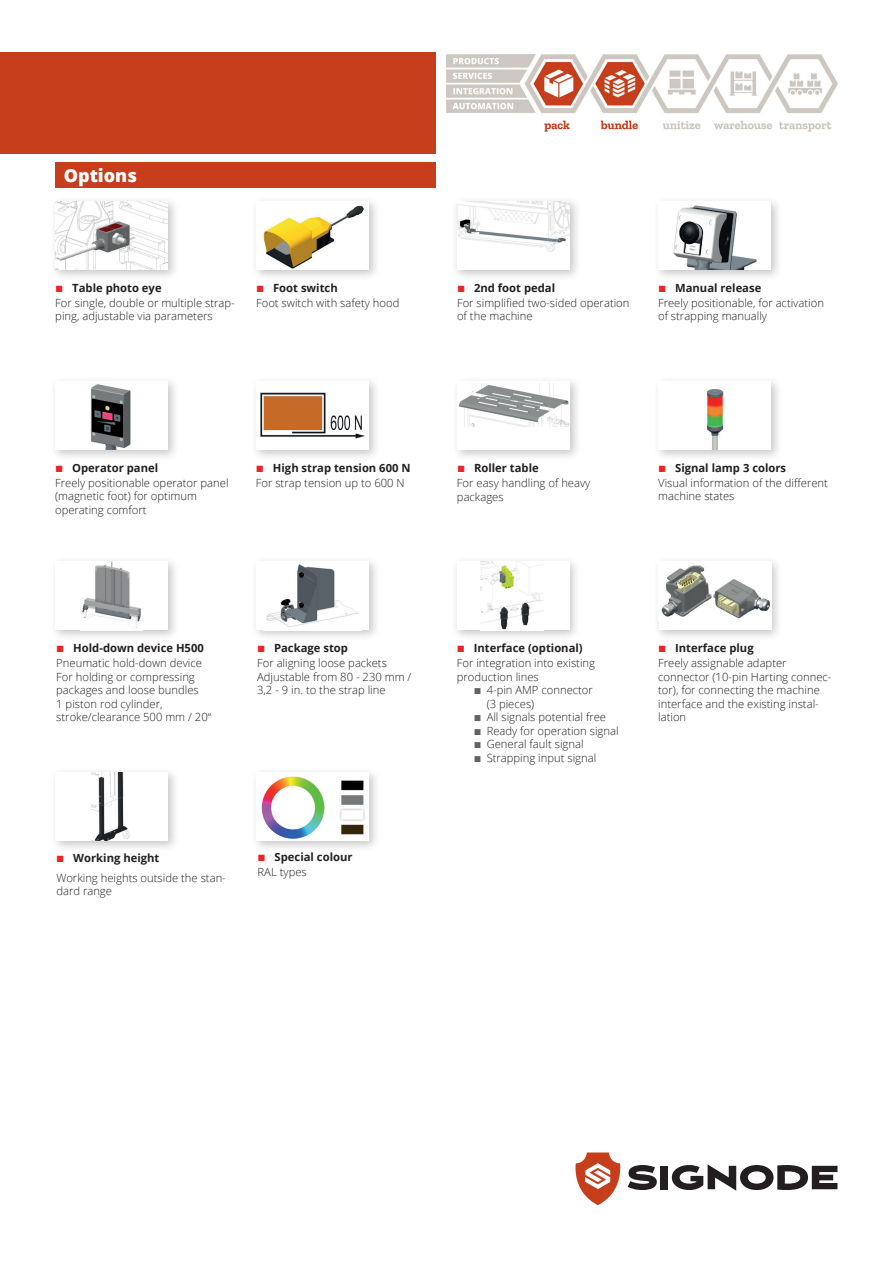
<style>
.page{position:relative;width:893px;height:1263px;background:#fff}
.page>*{position:absolute;margin:0;border:0;box-sizing:border-box;transform-origin:0 0}
.t1{font:800 18px "Open Sans";color:#fff}
.t2{font:300 11.25px/13.5px "Open Sans";color:#231f20}
.t3{font:700 11.25px "Open Sans";color:#231f20}
.s1{font-family:"Arial";font-weight:400;font-size:13.5px;color:#ee2325}
.s2{font-family:"Arial";font-weight:400;font-size:12.75px;color:#636366}
</style>
<div class="page">
<div style="left:653px;top:376px;width:129px;height:86px;background:#231f20;opacity:.25"></div>
<div style="left:658px;top:381px;width:113px;height:69px;background:#fff"></div>
<img style="left:706px;top:389px;width:18px;height:61px">
<div style="left:50px;top:556px;width:129px;height:86px;background:#231f20;opacity:.25"></div>
<div style="left:55px;top:562px;width:113px;height:68px;background:#fff"></div>
<img style="left:81px;top:562px;width:60px;height:66px">
<div style="left:50px;top:767px;width:129px;height:86px;background:#231f20;opacity:.25"></div>
<div style="left:55px;top:772px;width:113px;height:69px;background:#fff"></div>
<img style="left:92px;top:772px;width:38px;height:69px">
<div style="left:452px;top:556px;width:129px;height:86px;background:#231f20;opacity:.25"></div>
<div style="left:457px;top:562px;width:112px;height:68px;background:#fff"></div>
<img style="left:480px;top:562px;width:64px;height:68px">
<div style="left:653px;top:556px;width:130px;height:86px;background:#231f20;opacity:.25"></div>
<div style="left:659px;top:562px;width:112px;height:68px;background:#fff"></div>
<img style="left:661px;top:565px;width:110px;height:54px">
<div style="left:251px;top:196px;width:129px;height:86px;background:#231f20;opacity:.25"></div>
<div style="left:256px;top:201px;width:113px;height:69px;background:#fff"></div>
<img style="left:263px;top:205px;width:101px;height:64px">
<div style="left:653px;top:196px;width:129px;height:86px;background:#231f20;opacity:.25"></div>
<div style="left:658px;top:201px;width:113px;height:69px;background:#fff"></div>
<img style="left:673px;top:205px;width:84px;height:65px">
<div style="left:452px;top:196px;width:129px;height:86px;background:#231f20;opacity:.25"></div>
<div style="left:457px;top:201px;width:113px;height:69px;background:#fff"></div>
<img style="left:457px;top:201px;width:113px;height:51px">
<div style="left:251px;top:376px;width:130px;height:86px;background:#231f20;opacity:.25"></div>
<div style="left:256px;top:381px;width:113px;height:69px;background:#fff"></div>
<img style="left:260px;top:392px;width:105px;height:47px">
<div style="left:452px;top:376px;width:129px;height:86px;background:#231f20;opacity:.25"></div>
<div style="left:457px;top:381px;width:113px;height:69px;background:#fff"></div>
<img style="left:458px;top:383px;width:112px;height:44px">
<div style="left:251px;top:556px;width:130px;height:86px;background:#231f20;opacity:.25"></div>
<div style="left:256px;top:562px;width:113px;height:68px;background:#fff"></div>
<img style="left:266px;top:564px;width:93px;height:63px">
<div style="left:50px;top:196px;width:129px;height:86px;background:#231f20;opacity:.25"></div>
<img style="left:55px;top:201px;width:113px;height:69px">
<div style="left:50px;top:376px;width:130px;height:86px;background:#231f20;opacity:.25"></div>
<div style="left:55px;top:381px;width:113px;height:69px;background:#fff"></div>
<img style="left:90px;top:384px;width:41px;height:66px">
<div style="left:251px;top:767px;width:130px;height:86px;background:#231f20;opacity:.25"></div>
<img style="left:256px;top:772px;width:113px;height:69px">
<svg style="left:575px;top:1152px;width:45px;height:53px"></svg>
<svg style="left:628px;top:1165px;width:29px;height:25px"></svg>
<div style="left:661px;top:1166px;width:7px;height:23px;background:#231f20"></div>
<svg style="left:672px;top:1164px;width:165px;height:27px"></svg>
<div style="left:0;top:52px;width:436px;height:102px;background:#c63e1c"></div>
<div style="left:55px;top:163px;width:381px;height:25px;background:#c63e1c"></div>
<img style="left:446px;top:55px;width:392px;height:77px">
<h1 class="t1" style="left:64px;top:162px;width:75px">Options</h1>
<p class="t3" style="left:55px;top:280px;width:108px"><span class="s1">■</span> Table photo eye</p>
<p class="t2" style="left:55px;top:296px;width:181px">For single, double or multiple strap&shy;ping, adjustable via parameters</p>
<p class="t3" style="left:256px;top:279px;width:83px"><span class="s1">■</span> Foot switch</p>
<p class="t2" style="left:256px;top:295px;width:145px">Foot switch with safety hood</p>
<p class="t3" style="left:457px;top:280px;width:100px"><span class="s1">■</span> 2nd foot pedal</p>
<p class="t2" style="left:457px;top:296px;width:174px">For simplified two-sided operation of the machine</p>
<p class="t3" style="left:658px;top:280px;width:105px"><span class="s1">■</span> Manual release</p>
<p class="t2" style="left:658px;top:296px;width:167px">Freely positionable, for activation of strapping manually</p>
<p class="t3" style="left:55px;top:460px;width:104px"><span class="s1">■</span> Operator panel</p>
<p class="t2" style="left:55px;top:476px;width:175px">Freely positionable operator panel (magnetic foot) for optimum operating comfort</p>
<p class="t3" style="left:256px;top:460px;width:156px"><span class="s1">■</span> High strap tension 600 N</p>
<p class="t2" style="left:256px;top:475px;width:150px">For strap tension up to 600 N</p>
<p class="t3" style="left:457px;top:460px;width:83px"><span class="s1">■</span> Roller table</p>
<p class="t2" style="left:457px;top:476px;width:135px">For easy handling of heavy packages</p>
<p class="t3" style="left:658px;top:460px;width:130px"><span class="s1">■</span> Signal lamp 3 colors</p>
<p class="t2" style="left:658px;top:476px;width:171px">Visual information of the different machine states</p>
<p class="t3" style="left:56px;top:640px;width:149px"><span class="s1">■</span> Hold-down device H500</p>
<p class="t3" style="left:257px;top:640px;width:92px"><span class="s1">■</span> Package stop</p>
<p class="t3" style="left:457px;top:640px;width:127px"><span class="s1">■</span> Interface (optional)</p>
<p class="t3" style="left:658px;top:640px;width:97px"><span class="s1">■</span> Interface plug</p>
<p class="t2" style="left:56px;top:656px;width:156px">Pneumatic hold-down device<br>For holding or compressing packages and loose bundles<br>1 piston rod cylinder, stroke/clearance 500 mm / 20“</p>
<p class="t2" style="left:257px;top:656px;width:156px">For aligning loose packets<br>Adjustable from 80 - 230 mm /<br>3,2 - 9 in. to the strap line</p>
<p class="t2" style="left:457px;top:656px;width:140px">For integration into existing production lines</p>
<p class="t2" style="left:487px;top:683px;width:108px;text-indent:-13px"><span class="s2">■</span> 4-pin AMP connector (3 pieces)</p>
<p class="t2" style="left:474px;top:710px;width:134px"><span class="s2">■</span> All signals potential free</p>
<p class="t2" style="left:474px;top:724px;width:146px"><span class="s2">■</span> Ready for operation signal</p>
<p class="t2" style="left:474px;top:737px;width:111px"><span class="s2">■</span> General fault signal</p>
<p class="t2" style="left:474px;top:751px;width:124px"><span class="s2">■</span> Strapping input signal</p>
<p class="t2" style="left:658px;top:656px;width:175px">Freely assignable adapter connector (10-pin Harting connec&shy;tor), for connecting the machine interface and the existing instal&shy;lation</p>
<p class="t3" style="left:56px;top:850px;width:105px"><span class="s1">■</span> Working height</p>
<p class="t3" style="left:258px;top:849px;width:96px"><span class="s1">■</span> Special colour</p>
<p class="t2" style="left:56px;top:870px;width:171px">Working heights outside the stan&shy;dard range</p>
<p class="t2" style="left:258px;top:865px;width:51px">RAL types</p>
</div>
